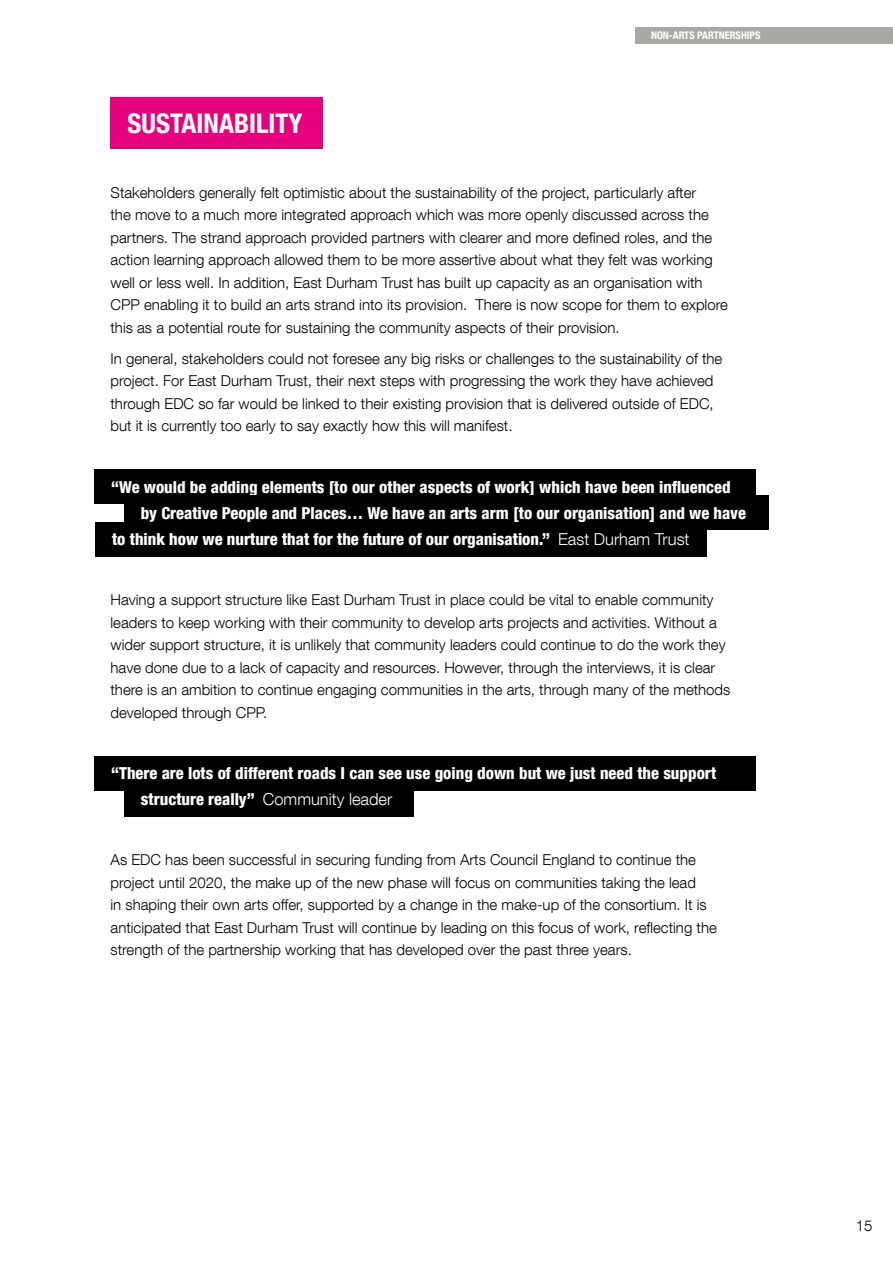
<style>
.page{position:relative;width:893px;height:1263px;background:#fff}
.page>*{position:absolute;margin:0;border:0;box-sizing:border-box;transform-origin:0 0}
.t1{font:700 condensed 27px "Helvetica Neue LT Com";color:#fff}
.t2{font:800 condensed 16.5px "Helvetica Neue LT Com";color:#fff}
.t3{font:300 15px/22.5px "Helvetica Neue LT Com";color:#000}
.t4{font:700 condensed 10.5px "Helvetica Neue LT Com";color:#fff}
.s1{font-weight:300;font-stretch:normal}
</style>
<div class="page">
<div style="left:636px;top:27px;width:257px;height:17px;background:#a8a8a7"></div>
<div style="left:94px;top:470px;width:661px;height:34px;background:#000"></div>
<div style="left:94px;top:756px;width:661px;height:34px;background:#000"></div>
<div style="left:124px;top:496px;width:644px;height:34px;background:#000"></div>
<div style="left:124px;top:782px;width:289px;height:34px;background:#000"></div>
<div style="left:95px;top:522px;width:612px;height:34px;background:#000"></div>
<div style="left:111px;top:98px;width:212px;height:51px;background:#e6007d"></div>
<h1 class="t1" style="left:128px;top:107px;width:176px">SUSTAINABILITY</h1>
<p class="t4" style="left:651px;top:29px;width:111px">NON-ARTS PARTNERSHIPS</p>
<p class="t3" style="left:111px;top:181px;width:619px">Stakeholders generally felt optimistic about the sustainability of the project, particularly after<br>the move to a much more integrated approach which was more openly discussed across the partners. The strand approach provided partners with clearer and more defined roles, and the action learning approach allowed them to be more assertive about what they felt was working well or less well. In addition, East Durham Trust has built up capacity as an organisation with CPP enabling it to build an arts strand into its provision. There is now scope for them to explore this as a potential route for sustaining the community aspects of their provision.</p>
<p class="t3" style="left:111px;top:347px;width:613px">In general, stakeholders could not foresee any big risks or challenges to the sustainability of the project. For East Durham Trust, their next steps with progressing the work they have achieved through EDC so far would be linked to their existing provision that is delivered outside of EDC, but it is currently too early to say exactly how this will manifest.</p>
<p class="t2" style="left:111px;top:477px;width:621px">“We would be adding elements [to our other aspects of work] which have been influenced</p>
<p class="t2" style="left:141px;top:503px;width:606px">by Creative People and Places… We have an arts arm [to our organisation] and we have</p>
<p class="t2" style="left:112px;top:529px;width:579px">to think how we nurture that for the future of our organisation.” <span class="s1">East Durham Trust</span></p>
<p class="t3" style="left:111px;top:588px;width:621px">Having a support structure like East Durham Trust in place could be vital to enable community leaders to keep working with their community to develop arts projects and activities. Without a wider support structure, it is unlikely that community leaders could continue to do the work they have done due to a lack of capacity and resources. However, through the interviews, it is clear there is an ambition to continue engaging communities in the arts, through many of the methods developed through CPP.</p>
<p class="t2" style="left:111px;top:763px;width:606px">“There are lots of different roads I can see use going down but we just need the support</p>
<p class="t2" style="left:141px;top:789px;width:253px">structure really” <span class="s1">Community leader</span></p>
<p class="t3" style="left:111px;top:848px;width:608px">As EDC has been successful in securing funding from Arts Council England to continue the project until 2020, the make up of the new phase will focus on communities taking the lead<br>in shaping their own arts offer, supported by a change in the make-up of the consortium. It is anticipated that East Durham Trust will continue by leading on this focus of work, reflecting the strength of the partnership working that has developed over the past three years.</p>
<p class="t3" style="left:856px;top:1214px;width:18px">15</p>
</div>
